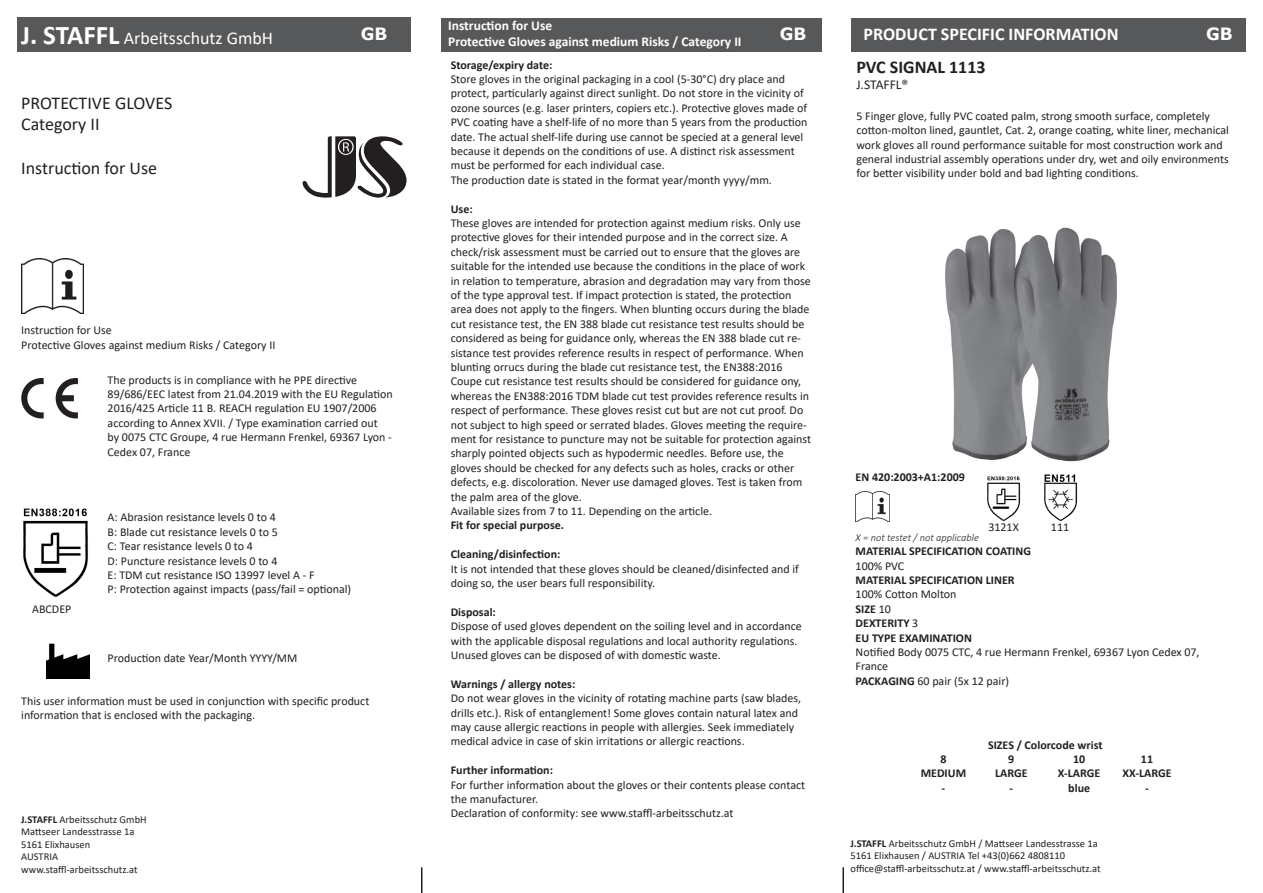
<style>
.page{position:relative;width:1263px;height:893px;background:#fff}
.page>*{position:absolute;margin:0;border:0;box-sizing:border-box;transform-origin:0 0}
.t1{font:18px "Calibri";color:#231f20}
.t2{font:700 18px "Calibri";color:#fff}
.t3{font:18px "Calibri";color:#fff}
.t4{font:700 18px "Calibri";color:#231f20}
.t5{font:700 16.95px "Verdana";color:#fff}
.t6{font:700 13.5px "Calibri";color:#fff}
.t7{font:13.5px "Calibri";color:#231f20}
.t8{font:12px/14.4px "Calibri";color:#231f20}
.t9{font:700 12px "Calibri";color:#231f20}
.t10{font:10.5px "Calibri";color:#231f20}
.t11{font:italic 300 10.5px "Calibri";color:#231f20}
.s1{font-weight:700;font-size:27px}
.s2{font-weight:700}
.s3{font-weight:400}
</style>
<div class="page">
<div style="left:17px;top:17px;width:394px;height:35px;background:#57585a"></div>
<div style="left:851px;top:19px;width:395px;height:33px;background:#57585a"></div>
<img style="left:945px;top:227px;width:172px;height:235px">
<svg style="left:421px;top:867px;width:1px;height:26px"></svg>
<hr style="left:842px;top:867px;width:2px;height:26px;background:#231f20">
<svg style="left:303px;top:136px;width:103px;height:62px"></svg>
<img style="left:21px;top:259px;width:63px;height:54px">
<img style="left:23px;top:508px;width:65px;height:89px">
<svg style="left:56px;top:378px;width:22px;height:40px"></svg>
<svg style="left:21px;top:378px;width:23px;height:40px"></svg>
<img style="left:855px;top:492px;width:35px;height:30px">
<div style="left:441px;top:19px;width:380px;height:33px;background:#57585a"></div>
<img style="left:987px;top:476px;width:33px;height:46px">
<img style="left:46px;top:643px;width:43px;height:36px">
<img style="left:1044px;top:474px;width:33px;height:48px">
<p class="t3" style="left:21px;top:26px;width:253px"><span class="s1">J. STAFFL</span> Arbeitsschutz GmbH</p>
<p class="t6" style="left:448px;top:16px;width:106px">Instruction for Use</p>
<p class="t6" style="left:448px;top:32px;width:295px">Protective Gloves against medium Risks / Category II</p>
<p class="t5" style="left:361px;top:21px;width:28px">GB</p>
<p class="t5" style="left:780px;top:21px;width:28px">GB</p>
<p class="t1" style="left:21px;top:90px;width:153px">PROTECTIVE GLOVES</p>
<p class="t1" style="left:21px;top:112px;width:80px">Category II</p>
<p class="t1" style="left:21px;top:155px;width:137px">Instruction for Use</p>
<p class="t8" style="left:21px;top:323px;width:92px">Instruction for Use</p>
<p class="t8" style="left:21px;top:337px;width:256px">Protective Gloves against medium Risks / Category II</p>
<p class="t8" style="left:108px;top:372px;width:287px">The products is in compliance with he PPE directive 89/686/EEC latest from 21.04.2019 with the EU Regulation 2016/425 Article 11 B. REACH regulation EU 1907/2006 according to Annex XVII. / Type examination carried out<br>by 0075 CTC Groupe, 4 rue Hermann Frenkel, 69367 Lyon - Cedex 07, France</p>
<p class="t8" style="left:32px;top:601px;width:41px">ABCDEP</p>
<p class="t8" style="left:108px;top:510px;width:245px">A: Abrasion resistance levels 0 to 4<br>B: Blade cut resistance levels 0 to 5<br>C: Tear resistance levels 0 to 4<br>D: Puncture resistance levels 0 to 4<br>E: TDM cut resistance ISO 13997 level A - F<br>P: Protection against impacts (pass/fail = optional)</p>
<p class="t8" style="left:108px;top:651px;width:191px">Production date Year/Month YYYY/MM</p>
<p class="t8" style="left:21px;top:693px;width:350px">This user information must be used in conjunction with specific product</p>
<p class="t8" style="left:21px;top:708px;width:236px">information that is enclosed with the packaging.</p>
<p class="t10" style="left:21px;top:812px;width:127px"><span class="s2">J.STAFFL</span> Arbeitsschutz GmbH</p>
<p class="t10" style="left:21px;top:824px;width:115px">Mattseer Landesstrasse 1a</p>
<p class="t10" style="left:21px;top:837px;width:71px">5161 Elixhausen</p>
<p class="t10" style="left:21px;top:850px;width:38px">AUSTRIA</p>
<p class="t10" style="left:21px;top:862px;width:118px">www.staffl-arbeitsschutz.at</p>
<p class="t9" style="left:451px;top:56px;width:103px">Storage/expiry date:</p>
<p class="t8" style="left:451px;top:71px;width:358px">Store gloves in the original packaging in a cool (5-30°C) dry place and protect, particularly against direct sunlight. Do not store in the vicinity of ozone sources (e.g. laser printers, copiers etc.). Protective gloves made of PVC coating have a shelf-life of no more than 5 years from the production date. The actual shelf-life during use cannot be specied at a general level because it depends on the conditions of use. A distinct risk assessment must be performed for each individual case.</p>
<p class="t8" style="left:451px;top:172px;width:323px">The production date is stated in the format year/month yyyy/mm.</p>
<p class="t9" style="left:451px;top:200px;width:23px">Use:</p>
<p class="t8" style="left:451px;top:215px;width:351px">These gloves are intended for protection against medium risks. Only use</p>
<p class="t8" style="left:451px;top:230px;width:339px">protective gloves for their intended purpose and in the correct size. A</p>
<p class="t8" style="left:451px;top:244px;width:351px">check/risk assessment must be carried out to ensure that the gloves are</p>
<p class="t8" style="left:451px;top:259px;width:362px">suitable for the intended use because the conditions in the place of work in relation to temperature, abrasion and degradation may vary from those of the type approval test. If impact protection is stated, the protection area does not apply to the fingers. When blunting occurs during the blade cut resistance test, the EN 388 blade cut resistance test results should be considered as being for guidance only, whereas the EN 388 blade cut re&shy;sistance test provides reference results in respect of performance. When blunting orrucs during the blade cut resistance test, the EN388:2016<br>Coupe cut resistance test results should be considered for guidance ony, whereas the EN388:2016 TDM blade cut test provides reference results in respect of performance. These gloves resist cut but are not cut proof. Do not subject to high speed or serrated blades. Gloves meeting the require&shy;ment for resistance to puncture may not be suitable for protection against sharply pointed objects such as hypodermic needles. Before use, the gloves should be checked for any defects such as holes, cracks or other defects, e.g. discoloration. Never use damaged gloves. Test is taken from the palm area of the glove.</p>
<p class="t8" style="left:451px;top:503px;width:263px">Available sizes from 7 to 11. Depending on the article.</p>
<p class="t9" style="left:451px;top:517px;width:115px">Fit for special purpose.</p>
<p class="t9" style="left:451px;top:546px;width:111px">Cleaning/disinfection:</p>
<p class="t8" style="left:451px;top:561px;width:350px">It is not intended that these gloves should be cleaned/disinfected and if doing so, the user bears full responsibility.</p>
<p class="t9" style="left:451px;top:603px;width:47px">Disposal:</p>
<p class="t8" style="left:451px;top:619px;width:353px">Dispose of used gloves dependent on the soiling level and in accordance with the applicable disposal regulations and local authority regulations.<br>Unused gloves can be disposed of with domestic waste.</p>
<p class="t9" style="left:451px;top:675px;width:126px">Warnings / allergy notes:</p>
<p class="t8" style="left:451px;top:691px;width:352px">Do not wear gloves in the vicinity of rotating machine parts (saw blades, drills etc.). Risk of entanglement! Some gloves contain natural latex and may cause allergic reactions in people with allergies. Seek immediately medical advice in case of skin irritations or allergic reactions.</p>
<p class="t9" style="left:451px;top:762px;width:104px">Further information:</p>
<p class="t8" style="left:451px;top:777px;width:356px">For further information about the gloves or their contents please contact the manufacturer.</p>
<p class="t8" style="left:451px;top:806px;width:284px">Declaration of conformity: see www.staffl-arbeitsschutz.at</p>
<p class="t2" style="left:863px;top:21px;width:257px">PRODUCT SPECIFIC INFORMATION</p>
<p class="t5" style="left:1206px;top:21px;width:28px">GB</p>
<p class="t4" style="left:856px;top:54px;width:131px">PVC SIGNAL 1113</p>
<p class="t7" style="left:856px;top:75px;width:53px">J.STAFFL®</p>
<p class="t8" style="left:856px;top:108px;width:374px">5 Finger glove, fully PVC coated palm, strong smooth surface, completely cotton-molton lined, gauntlet, Cat. 2, orange coating, white liner, mechanical work gloves all round performance suitable for most construction work and general industrial assembly operations under dry, wet and oily environments for better visibility under bold and bad lighting conditions.</p>
<p class="t9" style="left:855px;top:469px;width:111px">EN 420:2003+A1:2009</p>
<p class="t8" style="left:988px;top:519px;width:32px">3121X</p>
<p class="t8" style="left:1051px;top:519px;width:20px">111</p>
<p class="t11" style="left:855px;top:531px;width:125px">X = not testet / not applicable</p>
<p class="t9" style="left:855px;top:543px;width:177px">MATERIAL SPECIFICATION COATING</p>
<p class="t8" style="left:855px;top:558px;width:50px">100% PVC</p>
<p class="t9" style="left:855px;top:572px;width:160px">MATERIAL SPECIFICATION LINER</p>
<p class="t8" style="left:855px;top:587px;width:102px">100% Cotton Molton</p>
<p class="t9" style="left:855px;top:600px;width:37px">SIZE <span class="s3">10</span></p>
<p class="t9" style="left:855px;top:615px;width:64px">DEXTERITY <span class="s3">3</span></p>
<p class="t9" style="left:855px;top:629px;width:118px">EU TYPE EXAMINATION</p>
<p class="t8" style="left:855px;top:645px;width:346px">Notified Body 0075 CTC, 4 rue Hermann Frenkel, 69367 Lyon Cedex 07,<br>France</p>
<p class="t8" style="left:855px;top:673px;width:155px"><span class="s2">PACKAGING</span> 60 pair (5x 12 pair)</p>
<p class="t9" style="left:940px;top:750px;width:8px">8</p>
<p class="t9" style="left:921px;top:765px;width:47px">MEDIUM</p>
<p class="t9" style="left:942px;top:779px;width:5px">-</p>
<p class="t9" style="left:988px;top:736px;width:116px">SIZES / Colorcode wrist</p>
<p class="t9" style="left:1008px;top:750px;width:8px">9</p>
<p class="t9" style="left:995px;top:765px;width:34px">LARGE</p>
<p class="t9" style="left:1009px;top:779px;width:5px">-</p>
<p class="t9" style="left:1073px;top:750px;width:14px">10</p>
<p class="t9" style="left:1058px;top:765px;width:44px">X-LARGE</p>
<p class="t9" style="left:1068px;top:779px;width:23px">blue</p>
<p class="t10" style="left:850px;top:836px;width:249px"><span class="s2">J.STAFFL</span> Arbeitsschutz GmbH / Mattseer Landesstrasse 1a</p>
<p class="t10" style="left:850px;top:848px;width:216px">5161 Elixhausen / AUSTRIA Tel +43(0)662 4808110</p>
<p class="t10" style="left:850px;top:861px;width:252px">office@staffl-arbeitsschutz.at / www.staffl-arbeitsschutz.at</p>
<p class="t9" style="left:1141px;top:750px;width:14px">11</p>
<p class="t9" style="left:1122px;top:765px;width:51px">XX-LARGE</p>
<p class="t9" style="left:1145px;top:779px;width:5px">-</p>
</div>
